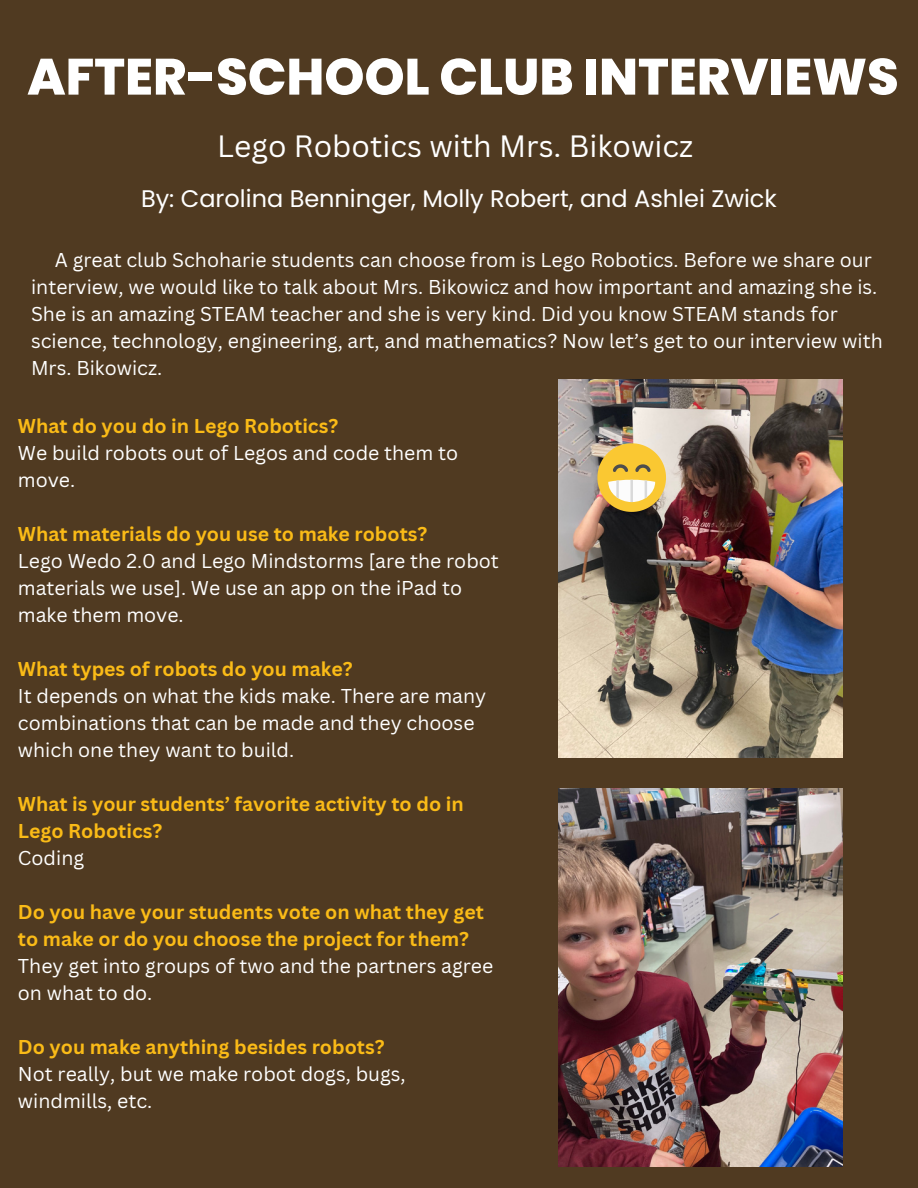
<style>
.page{position:relative;width:918px;height:1188px;background:#503a21}
.page>*{position:absolute;margin:0;border:0;box-sizing:border-box;transform-origin:0 0}
.t1{font:800 51px "Poppins";color:#fff}
.t2{font:30px "Canva Sans";color:#fff}
.t3{font:24px "Poppins";color:#fff}
.t4{font:19.5px/27px "Canva Sans";color:#fff}
.t5{font:700 19.5px/27px "Canva Sans";color:#fabb17}
</style>
<div class="page">
<img style="left:559px;top:380px;width:283px;height:378px">
<img style="left:559px;top:788px;width:283px;height:378px">
<svg style="left:597px;top:443px;width:69px;height:69px;background:#e4c269"></svg>
<p class="t1" style="left:27px;top:41px;width:873px">AFTER-SCHOOL CLUB INTERVIEWS</p>
<p class="t2" style="left:217px;top:125px;width:478px">Lego Robotics with Mrs. Bikowicz</p>
<p class="t3" style="left:141px;top:182px;width:637px">By: Carolina Benninger, Molly Robert, and Ashlei Zwick</p>
<p class="t4" style="left:31px;top:246px;width:853px;text-indent:24px">A great club Schoharie students can choose from is Lego Robotics. Before we share our interview, we would like to talk about Mrs. Bikowicz and how important and amazing she is.<br>She is an amazing STEAM teacher and she is very kind. Did you know STEAM stands for science, technology, engineering, art, and mathematics? Now let’s get to our interview with Mrs. Bikowicz.</p>
<p class="t5" style="left:18px;top:412px;width:322px">What do you do in Lego Robotics?</p>
<p class="t4" style="left:18px;top:439px;width:442px">We build robots out of Legos and code them to move.</p>
<p class="t5" style="left:18px;top:520px;width:411px">What materials do you use to make robots?</p>
<p class="t4" style="left:18px;top:547px;width:483px">Lego Wedo 2.0 and Lego Mindstorms [are the robot materials we use]. We use an app on the iPad to make them move.</p>
<p class="t5" style="left:18px;top:655px;width:336px">What types of robots do you make?</p>
<p class="t4" style="left:18px;top:682px;width:470px">It depends on what the kids make. There are many combinations that can be made and they choose which one they want to build.</p>
<p class="t5" style="left:18px;top:790px;width:447px">What is your students’ favorite activity to do in<br>Lego Robotics?</p>
<p class="t4" style="left:18px;top:844px;width:68px">Coding</p>
<p class="t5" style="left:18px;top:898px;width:468px">Do you have your students vote on what they get to make or do you choose the project for them?</p>
<p class="t4" style="left:18px;top:952px;width:477px">They get into groups of two and the partners agree on what to do.</p>
<p class="t5" style="left:18px;top:1033px;width:368px">Do you make anything besides robots?</p>
<p class="t4" style="left:18px;top:1060px;width:389px">Not really, but we make robot dogs, bugs, windmills, etc.</p>
</div>
